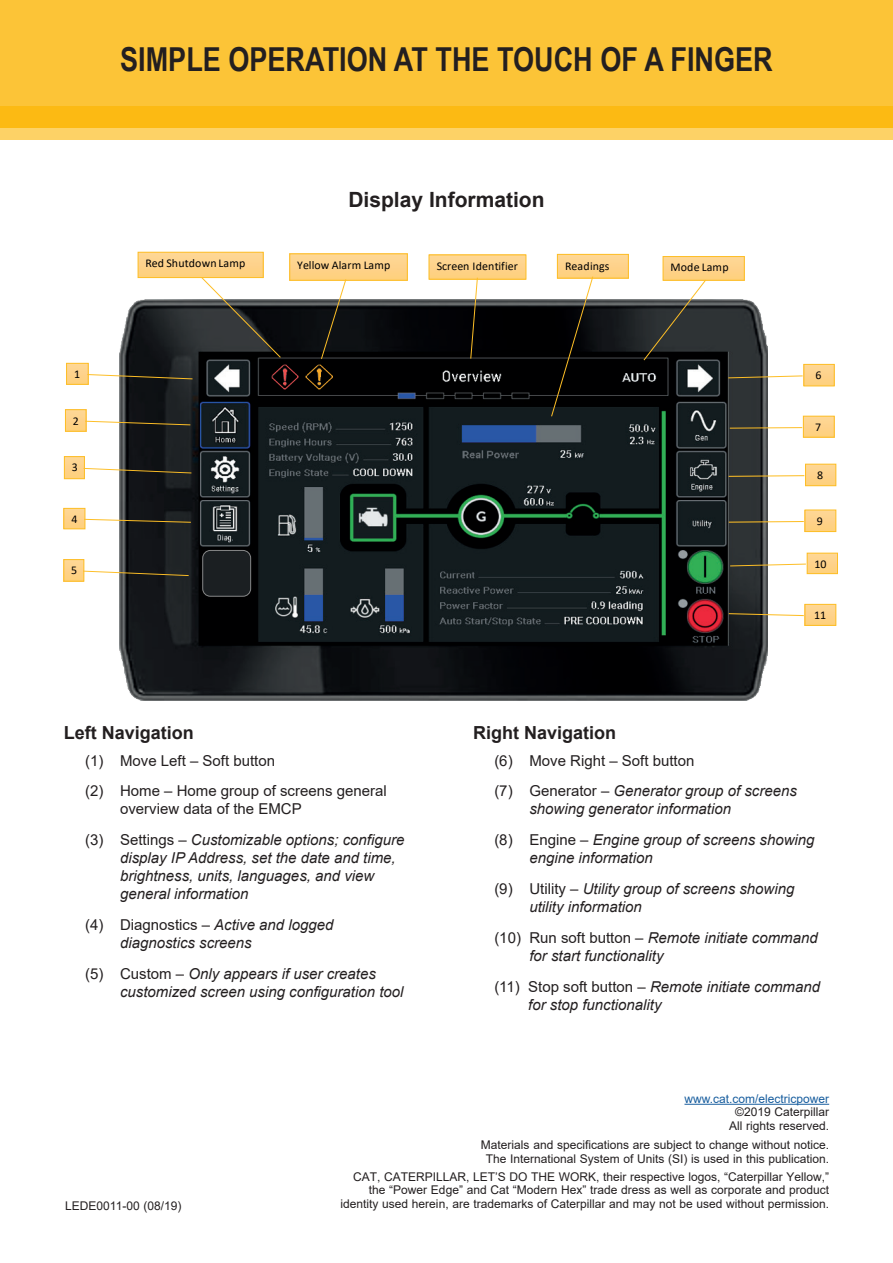
<style>
.page{position:relative;width:893px;height:1263px;background:#fff}
.page>*{position:absolute;margin:0;border:0;box-sizing:border-box;transform-origin:0 0}
.t1{font:700 33px "Arial Narrow";color:#231f20}
.t2{font:700 21px "Arial";color:#231f20}
.t3{font:700 18px "Arial";color:#231f20}
.t4{font:italic 15px/30.8px "Arial";color:#231f20}
.t5{font:15px/30.8px "Arial";color:#231f20}
.t6{font:12px/13.5px "Arial";color:#231f20;text-align:center}
.t7{font:12px "Arial";color:#175d9e}
.t8{font:11.85px "Calibri";letter-spacing:.01em;color:#000001}
.s1{font-style:italic}
.s2{font-style:normal}
</style>
<div class="page">
<div style="left:0;top:106px;width:893px;height:22px;background:#fcba13"></div>
<div style="left:0;top:0;width:893px;height:106px;background:#fcc437"></div>
<div style="left:0;top:128px;width:893px;height:12px;background:#fdd266"></div>
<hr style="left:684px;top:1104px;width:145px;height:1px;background:#175d9e">
<img style="left:120px;top:299px;width:648px;height:401px">
<svg style="left:68px;top:365px;width:18px;height:18px"></svg>
<div style="left:66px;top:363px;width:22px;height:22px;border:1px solid #fdbe26"></div>
<svg style="left:87px;top:374px;width:106px;height:5px"></svg>
<div style="left:65px;top:410px;width:21px;height:21px;background:#fed28b"></div>
<div style="left:65px;top:409px;width:21px;height:22px;border:1px solid #fdbe26"></div>
<svg style="left:85px;top:421px;width:106px;height:4px"></svg>
<div style="left:64px;top:457px;width:20px;height:22px;background:linear-gradient(to right,#fed38a,#fed38a)"></div>
<div style="left:64px;top:456px;width:21px;height:23px;border:1px solid #fdbe26"></div>
<svg style="left:83px;top:468px;width:109px;height:5px"></svg>
<div style="left:64px;top:508px;width:21px;height:21px;background:#fed28c"></div>
<div style="left:64px;top:508px;width:21px;height:21px;border:1px solid #fdbe26"></div>
<svg style="left:84px;top:519px;width:107px;height:4px"></svg>
<div style="left:64px;top:560px;width:20px;height:21px;background:#fed28b"></div>
<div style="left:64px;top:559px;width:20px;height:22px;border:1px solid #fdbe26"></div>
<svg style="left:83px;top:570px;width:106px;height:6px"></svg>
<svg style="left:807px;top:606px;width:27px;height:18px"></svg>
<div style="left:805px;top:604px;width:31px;height:22px;border:1px solid #fdbe26"></div>
<svg style="left:728px;top:613px;width:76px;height:3px"></svg>
<div style="left:138px;top:252px;width:125px;height:26px;background:linear-gradient(to right,#fed38b,#fed38b)"></div>
<div style="left:138px;top:252px;width:125px;height:26px;border:1px solid #fdbe26"></div>
<svg style="left:201px;top:277px;width:80px;height:81px"></svg>
<div style="left:290px;top:254px;width:117px;height:26px;background:linear-gradient(to right,#fed389,#fed389)"></div>
<div style="left:289px;top:254px;width:119px;height:27px;border:1px solid #fdbe26"></div>
<svg style="left:321px;top:279px;width:26px;height:80px"></svg>
<div style="left:429px;top:255px;width:97px;height:24px;background:linear-gradient(to right,#fed38b,#fed38b)"></div>
<div style="left:429px;top:255px;width:97px;height:24px;border:1px solid #fdbe26"></div>
<svg style="left:470px;top:277px;width:8px;height:82px"></svg>
<div style="left:663px;top:257px;width:81px;height:23px;background:#fed28b"></div>
<div style="left:663px;top:256px;width:82px;height:25px;border:1px solid #fdbe26"></div>
<svg style="left:643px;top:279px;width:63px;height:82px"></svg>
<div style="left:804px;top:364px;width:30px;height:22px;background:#fed28b"></div>
<div style="left:804px;top:364px;width:30px;height:22px;border:1px solid #fdbe26"></div>
<svg style="left:728px;top:375px;width:75px;height:3px"></svg>
<div style="left:803px;top:416px;width:31px;height:21px;background:#fed28c"></div>
<div style="left:803px;top:416px;width:31px;height:21px;border:1px solid #fdbe26"></div>
<svg style="left:729px;top:427px;width:74px;height:2px"></svg>
<svg style="left:807px;top:466px;width:27px;height:18px"></svg>
<div style="left:805px;top:464px;width:31px;height:22px;border:1px solid #fdbe26"></div>
<svg style="left:728px;top:475px;width:77px;height:2px"></svg>
<div style="left:805px;top:510px;width:31px;height:22px;background:#fed18b"></div>
<div style="left:805px;top:510px;width:31px;height:22px;border:1px solid #fdbe26"></div>
<svg style="left:728px;top:521px;width:76px;height:2px"></svg>
<div style="left:807px;top:553px;width:30px;height:21px;background:#fed28b"></div>
<div style="left:807px;top:553px;width:31px;height:21px;border:1px solid #fdbe26"></div>
<svg style="left:730px;top:563px;width:76px;height:3px"></svg>
<div style="left:203px;top:550px;width:48px;height:46px;background:#1b1f22;border-radius:8px"></div>
<div style="left:202px;top:550px;width:49px;height:46px;border:1px solid #fff;border-radius:8px"></div>
<div style="left:557px;top:254px;width:71px;height:24px;background:linear-gradient(to right,#fed38b,#fed38b)"></div>
<div style="left:557px;top:254px;width:72px;height:24px;border:1px solid #fdbe26"></div>
<svg style="left:551px;top:276px;width:42px;height:141px;background:#363530"></svg>
<h1 class="t1" style="left:120px;top:34px;width:654px">SIMPLE OPERATION AT THE TOUCH OF A FINGER</h1>
<h2 class="t2" style="left:348px;top:184px;width:198px">Display Information</h2>
<p class="t8" style="left:74px;top:366px;width:8px">1</p>
<p class="t8" style="left:73px;top:413px;width:8px">2</p>
<p class="t8" style="left:72px;top:459px;width:8px">3</p>
<p class="t8" style="left:71px;top:511px;width:8px">4</p>
<p class="t8" style="left:71px;top:562px;width:8px">5</p>
<p class="t8" style="left:145px;top:255px;width:101px">Red Shutdown Lamp</p>
<p class="t8" style="left:297px;top:257px;width:95px">Yellow Alarm Lamp</p>
<p class="t8" style="left:437px;top:257px;width:83px">Screen Identifier</p>
<p class="t8" style="left:670px;top:259px;width:60px">Mode Lamp</p>
<p class="t8" style="left:565px;top:257px;width:46px">Readings</p>
<p class="t8" style="left:815px;top:367px;width:8px">6</p>
<p class="t8" style="left:815px;top:419px;width:8px">7</p>
<p class="t8" style="left:817px;top:467px;width:8px">8</p>
<p class="t8" style="left:817px;top:512px;width:8px">9</p>
<p class="t8" style="left:814px;top:556px;width:14px">10</p>
<p class="t8" style="left:814px;top:607px;width:14px">11</p>
<p class="t3" style="left:64px;top:720px;width:132px">Left Navigation</p>
<p class="t5" style="left:85px;top:745px;width:303px">(1) Move Left – Soft button<br>(2) Home – Home group of screens general</p>
<p class="t5" style="left:85px;top:794px;width:321px;text-indent:35px">overview data of the EMCP<br>(3) Settings – <span class="s1">Customizable options; configure</span></p>
<p class="t4" style="left:120px;top:849px;width:277px;line-height:18px">display IP Address, set the date and time, brightness, units, languages, and view general information</p>
<p class="t4" style="left:120px;top:916px;width:215px;line-height:18px;text-indent:-35px"><span class="s2">(4) Diagnostics –</span> Active and logged diagnostics screens</p>
<p class="t4" style="left:120px;top:965px;width:285px;line-height:17.9px;text-indent:-35px"><span class="s2">(5) Custom –</span> Only appears if user creates customized screen using configuration tool</p>
<p class="t3" style="left:473px;top:720px;width:145px">Right Navigation</p>
<p class="t5" style="left:494px;top:745px;width:304px">(6) Move Right – Soft button<br>(7) Generator – <span class="s1">Generator group of screens</span></p>
<p class="t4" style="left:494px;top:794px;width:322px;text-indent:35px">showing generator information<br><span class="s2">(8) Engine –</span> Engine group of screens showing</p>
<p class="t4" style="left:494px;top:843px;width:302px;text-indent:35px">engine information<br><span class="s2">(9) Utility –</span> Utility group of screens showing</p>
<p class="t4" style="left:494px;top:891px;width:325px;text-indent:35px">utility information<br><span class="s2">(10) Run soft button –</span> Remote initiate command</p>
<p class="t4" style="left:494px;top:940px;width:327px;text-indent:35px">for start functionality<br><span class="s2">(11) Stop soft button –</span> Remote initiate command</p>
<p class="t4" style="left:528px;top:989px;width:135px">for stop functionality</p>
<p class="t7" style="left:684px;top:1090px;width:146px">www.cat.com/electricpower</p>
<p class="t6" style="left:729px;top:1105px;width:102px">©2019 Caterpillar<br>All rights reserved.</p>
<p class="t6" style="left:481px;top:1138px;width:350px">Materials and specifications are subject to change without notice.<br>The International System of Units (SI) is used in this publication.</p>
<p class="t6" style="left:353px;top:1170px;width:478px;text-align:right">CAT, CATERPILLAR, LET’S DO THE WORK, their respective logos, “Caterpillar Yellow,” the “Power Edge” and Cat “Modern Hex” trade dress as well as corporate and product</p>
<p class="t6" style="left:65px;top:1199px;width:118px">LEDE0011-00 (08/19)</p>
<p class="t6" style="left:341px;top:1197px;width:490px">identity used herein, are trademarks of Caterpillar and may not be used without permission.</p>
</div>
